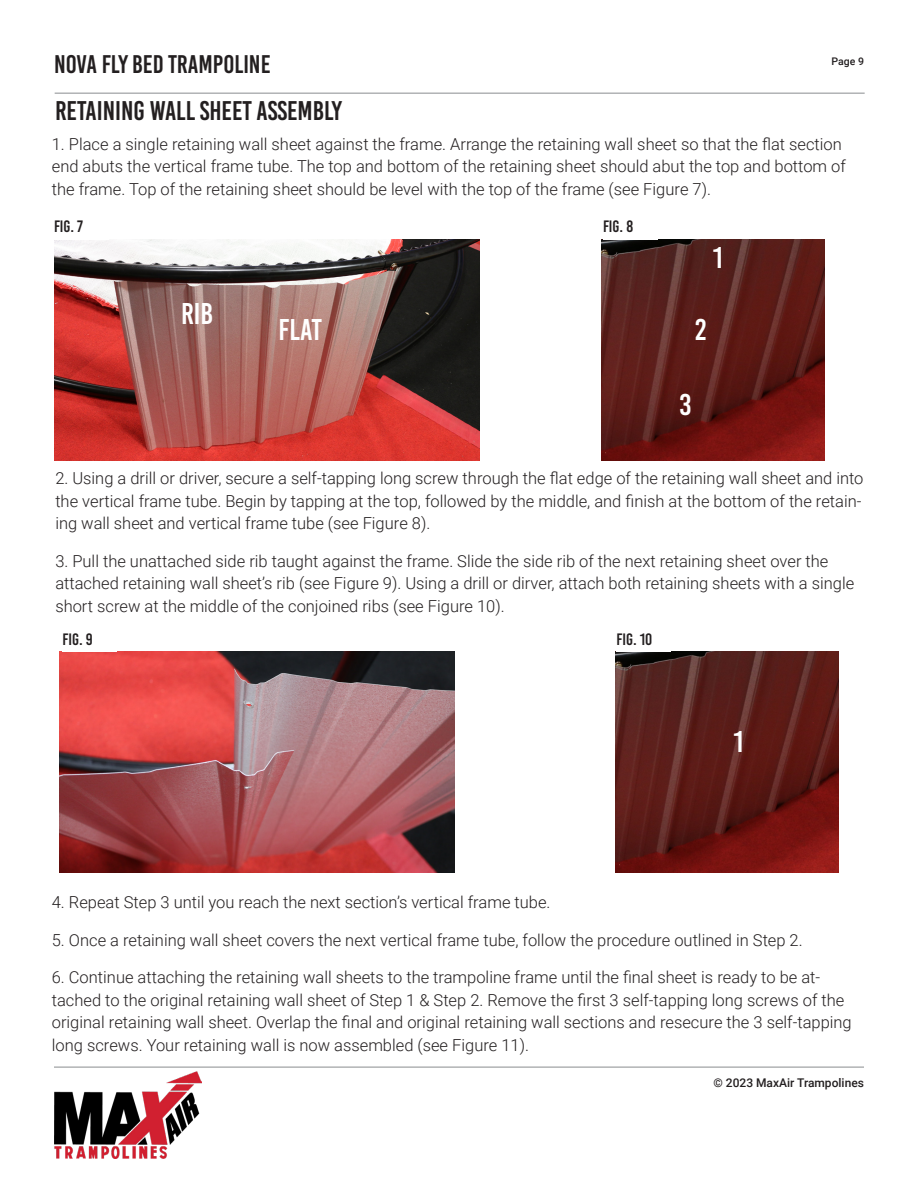
<style>
.page{position:relative;width:918px;height:1188px;background:#fff}
.page>*{position:absolute;margin:0;border:0;box-sizing:border-box;transform-origin:0 0}
.Default_List{font:30px "Bebas Kai";color:#fff}
.Heading_1{font:27px "Bebas Kai";color:#231f20}
.t1{font:25.5px "Bebas Kai";color:#231f20}
.Steps{font:300 16.5px/22.5px "Roboto";color:#231f20}
.Heading_1-2{font:16.5px "Bebas Kai";color:#231f20}
.t2{font:500 12px "Roboto";color:#231f20}
.t3{font:500 10.5px "Roboto";color:#231f20}
</style>
<div class="page">
<hr style="left:55px;top:93px;width:810px;height:1px;background:#8a8c8f">
<hr style="left:54px;top:1067px;width:810px;height:1px;background:#8a8c8f">
<img style="left:54px;top:1071px;width:148px;height:87px">
<img style="left:601px;top:239px;width:223px;height:221px">
<img style="left:616px;top:651px;width:223px;height:222px">
<img style="left:55px;top:239px;width:424px;height:221px">
<img style="left:60px;top:651px;width:394px;height:222px">
<h3 class="t1" style="left:54px;top:51px;width:218px">NOVA FLY BED TRAMPOLINE</h3>
<p class="t3" style="left:831px;top:54px;width:34px">Page 9</p>
<p class="Heading_1" style="left:55px;top:96px;width:288px">RETAINING WALL SHEET ASSEMBLY</p>
<p class="Steps" style="left:52px;top:132px;width:796px">1. Place a single retaining wall sheet against the frame. Arrange the retaining wall sheet so that the flat section end abuts the vertical frame tube. The top and bottom of the retaining sheet should abut the top and bottom of the frame. Top of the retaining sheet should be level with the top of the frame (see Figure 7).</p>
<p class="Heading_1-2" style="left:603px;top:218px;width:32px">FIG. 8</p>
<p class="Heading_1-2" style="left:54px;top:218px;width:30px">FIG. 7</p>
<p class="Default_List" style="left:181px;top:297px;width:33px">RIB</p>
<p class="Default_List" style="left:279px;top:313px;width:45px">FLAT</p>
<p class="Default_List" style="left:713px;top:241px;width:12px">1</p>
<p class="Default_List" style="left:695px;top:313px;width:13px">2</p>
<p class="Default_List" style="left:680px;top:388px;width:13px">3</p>
<p class="Steps" style="left:55px;top:466px;width:810px;text-align:justify">2. Using a drill or driver, secure a self-tapping long screw through the flat edge of the retaining wall sheet and into the vertical frame tube. Begin by tapping at the top, followed by the middle, and finish at the bottom of the retain&shy;ing wall sheet and vertical frame tube (see Figure 8).</p>
<p class="Steps" style="left:55px;top:549px;width:800px">3. Pull the unattached side rib taught against the frame. Slide the side rib of the next retaining sheet over the attached retaining wall sheet’s rib (see Figure 9). Using a drill or dirver, attach both retaining sheets with a single short screw at the middle of the conjoined ribs (see Figure 10).</p>
<p class="Heading_1-2" style="left:63px;top:630px;width:32px">FIG. 9</p>
<p class="Heading_1-2" style="left:617px;top:630px;width:37px">FIG. 10</p>
<p class="Default_List" style="left:734px;top:726px;width:12px">1</p>
<p class="Steps" style="left:52px;top:891px;width:500px">4. Repeat Step 3 until you reach the next section’s vertical frame tube.</p>
<p class="Steps" style="left:52px;top:928px;width:752px">5. Once a retaining wall sheet covers the next vertical frame tube, follow the procedure outlined in Step 2.</p>
<p class="Steps" style="left:52px;top:966px;width:801px">6. Continue attaching the retaining wall sheets to the trampoline frame until the final sheet is ready to be at&shy;tached to the original retaining wall sheet of Step 1 &amp; Step 2. Remove the first 3 self-tapping long screws of the original retaining wall sheet. Overlap the final and original retaining wall sections and resecure the 3 self-tapping long screws. Your retaining wall is now assembled (see Figure 11).</p>
<p class="t2" style="left:714px;top:1075px;width:152px">© 2023 MaxAir Trampolines</p>
</div>
